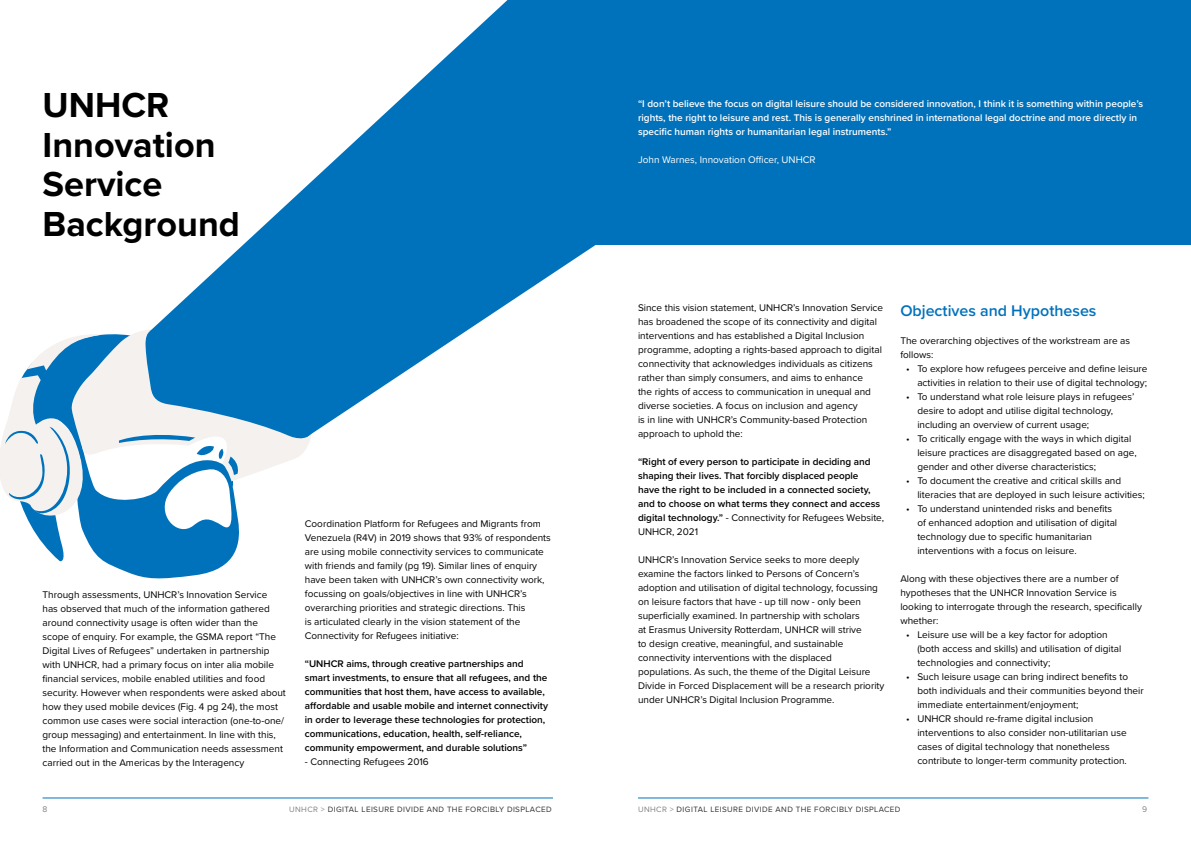
<style>
.page{position:relative;width:1191px;height:842px;background:#fff}
.page>*{position:absolute;margin:0;border:0;box-sizing:border-box;transform-origin:0 0}
.Bold_Headings{font:700 36px/39.6px "Proxima Nova";color:#000}
.Heading{font:600 16px "Proxima Nova";color:#0072bc}
.Body_Copy{font:10px/14px "Proxima Nova";color:#000}
.Quotes{font:600 10px/14px "Proxima Nova";color:#000}
.Quotes-2{font:600 10px/14px "Proxima Nova";color:#fff}
.Body_Copy-2{font:10px "Proxima Nova";color:#fff}
.t1{font:8.5px "Proxima Nova";color:#808285}
.t2{font:8px "Proxima Nova";letter-spacing:.05em;color:#333}
.s1{font-weight:400}
.s2{color:#808285}
</style>
<div class="page">
<hr style="left:43px;top:798px;width:510px;height:1px;background:#0072bc">
<hr style="left:638px;top:798px;width:510px;height:1px;background:#0072bc">
<svg style="left:0;top:330px;width:311px;height:249px"></svg>
<svg style="left:150px;top:0;width:445px;height:437px;fill:#0072bc"></svg>
<div style="left:595px;top:0;width:596px;height:244px;background:#0072bc"></div>
<p class="Bold_Headings" style="left:43px;top:84px;width:199px">UNHCR<br>Innovation<br>Service<br>Background</p>
<p class="Quotes-2" style="left:638px;top:96px;width:507px">“I don’t believe the focus on digital leisure should be considered innovation, I think it is something within people’s rights, the right to leisure and rest. This is generally enshrined in international legal doctrine and more directly in specific human rights or humanitarian legal instruments.”</p>
<p class="Body_Copy-2" style="left:638px;top:152px;width:179px">John Warnes, Innovation Officer, UNHCR</p>
<p class="Body_Copy" style="left:43px;top:587px;width:245px">Through assessments, UNHCR’s Innovation Service<br>has observed that much of the information gathered around connectivity usage is often wider than the scope of enquiry. For example, the GSMA report “The Digital Lives of Refugees” undertaken in partnership with UNHCR, had a primary focus on inter alia mobile financial services, mobile enabled utilities and food security. However when respondents were asked about how they used mobile devices (Fig. 4 pg 24), the most common use cases were social interaction (one-to-one/ group messaging) and entertainment. In line with this, the Information and Communication needs assessment carried out in the Americas by the Interagency</p>
<p class="Body_Copy" style="left:305px;top:517px;width:247px">Coordination Platform for Refugees and Migrants from Venezuela (R4V) in 2019 shows that 93% of respondents are using mobile connectivity services to communicate with friends and family (pg 19). Similar lines of enquiry have been taken with UNHCR’s own connectivity work, focussing on goals/objectives in line with UNHCR’s overarching priorities and strategic directions. This<br>is articulated clearly in the vision statement of the Connectivity for Refugees initiative:</p>
<p class="Quotes" style="left:305px;top:657px;width:245px">“UNHCR aims, through creative partnerships and smart investments, to ensure that all refugees, and the communities that host them, have access to available, affordable and usable mobile and internet connectivity in order to leverage these technologies for protection, communications, education, health, self-reliance, community empowerment, and durable solutions”</p>
<p class="Body_Copy" style="left:305px;top:755px;width:125px">- Connecting Refugees 2016</p>
<p class="Body_Copy" style="left:638px;top:300px;width:247px">Since this vision statement, UNHCR’s Innovation Service has broadened the scope of its connectivity and digital interventions and has established a Digital Inclusion programme, adopting a rights-based approach to digital connectivity that acknowledges individuals as citizens rather than simply consumers, and aims to enhance<br>the rights of access to communication in unequal and diverse societies. A focus on inclusion and agency<br>is in line with UNHCR’s Community-based Protection approach to uphold the:</p>
<p class="Quotes" style="left:638px;top:454px;width:248px">“Right of every person to participate in deciding and shaping their lives. That forcibly displaced people<br>have the right to be included in a connected society, and to choose on what terms they connect and access digital technology.” <span class="s1">- Connectivity for Refugees Website, UNHCR, 2021</span></p>
<p class="Body_Copy" style="left:638px;top:552px;width:248px">UNHCR’s Innovation Service seeks to more deeply examine the factors linked to Persons of Concern’s adoption and utilisation of digital technology, focussing on leisure factors that have - up till now - only been superficially examined. In partnership with scholars<br>at Erasmus University Rotterdam, UNHCR will strive<br>to design creative, meaningful, and sustainable connectivity interventions with the displaced populations. As such, the theme of the Digital Leisure Divide in Forced Displacement will be a research priority under UNHCR’s Digital Inclusion Programme.</p>
<p class="Heading" style="left:900px;top:298px;width:198px">Objectives and Hypotheses</p>
<p class="Body_Copy" style="left:900px;top:333px;width:231px">The overarching objectives of the workstream are as follows:</p>
<p class="Body_Copy" style="left:906px;top:361px;width:243px;text-align:right">• To explore how refugees perceive and define leisure activities in relation to their use of digital technology;</p>
<p class="Body_Copy" style="left:917px;top:389px;width:218px;text-indent:-11px">• To understand what role leisure plays in refugees’ desire to adopt and utilise digital technology, including an overview of current usage;</p>
<p class="Body_Copy" style="left:917px;top:431px;width:221px;text-indent:-11px">• To critically engage with the ways in which digital leisure practices are disaggregated based on age, gender and other diverse characteristics;</p>
<p class="Body_Copy" style="left:917px;top:473px;width:229px;text-indent:-11px">• To document the creative and critical skills and literacies that are deployed in such leisure activities;</p>
<p class="Body_Copy" style="left:917px;top:501px;width:201px;text-indent:-11px">• To understand unintended risks and benefits of enhanced adoption and utilisation of digital technology due to specific humanitarian interventions with a focus on leisure.</p>
<p class="Body_Copy" style="left:900px;top:571px;width:243px">Along with these objectives there are a number of hypotheses that the UNHCR Innovation Service is looking to interrogate through the research, specifically whether:</p>
<p class="Body_Copy" style="left:917px;top:627px;width:205px;text-indent:-11px">• Leisure use will be a key factor for adoption (both access and skills) and utilisation of digital technologies and connectivity;</p>
<p class="Body_Copy" style="left:917px;top:669px;width:228px;text-indent:-11px">• Such leisure usage can bring indirect benefits to both individuals and their communities beyond their immediate entertainment/enjoyment;</p>
<p class="Body_Copy" style="left:917px;top:711px;width:211px;text-indent:-11px">• UNHCR should re-frame digital inclusion interventions to also consider non-utilitarian use cases of digital technology that nonetheless contribute to longer-term community protection.</p>
<p class="t1" style="left:43px;top:803px;width:6px">8</p>
<p class="t2" style="left:289px;top:804px;width:264px"><span class="s2">UNHCR &gt;</span> DIGITAL LEISURE DIVIDE AND THE FORCIBLY DISPLACED</p>
<p class="t2" style="left:638px;top:804px;width:264px"><span class="s2">UNHCR &gt;</span> DIGITAL LEISURE DIVIDE AND THE FORCIBLY DISPLACED</p>
<p class="t1" style="left:1142px;top:803px;width:7px">9</p>
</div>
